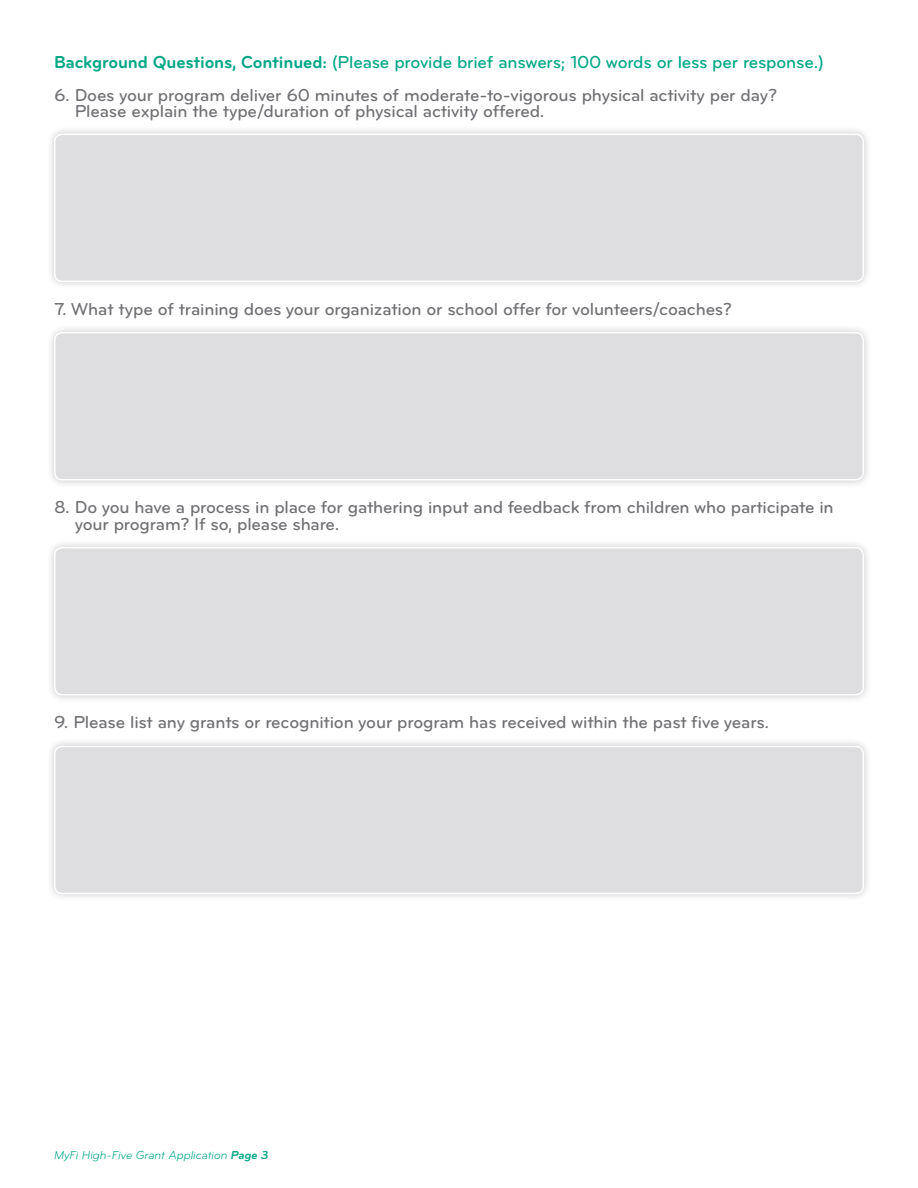
<style>
.page{position:relative;width:918px;height:1188px;background:#fff}
.page>*{position:absolute;margin:0;border:0;box-sizing:border-box;transform-origin:0 0}
.t1{font:500 18px/16.5px "Bryant Pro";letter-spacing:-.01em;color:#717074}
.t2{font:500 18px "Bryant Pro";letter-spacing:-.01em;color:#00a786}
.t3{font:italic 12px "Bryant Pro";letter-spacing:-.01em;color:#00a786}
.s1{font-weight:700}
</style>
<div class="page">
<div style="left:46px;top:125px;width:826px;height:165px;background:#231f20;opacity:.25"></div>
<div style="left:55px;top:134px;width:808px;height:147px;background:#dedee1;border-radius:8px"></div>
<div style="left:54px;top:134px;width:810px;height:148px;border:2px solid #fff;border-radius:8px"></div>
<div style="left:46px;top:324px;width:826px;height:164px;background:#231f20;opacity:.25"></div>
<div style="left:55px;top:333px;width:808px;height:147px;background:#dedee1;border-radius:8px"></div>
<div style="left:54px;top:332px;width:810px;height:148px;border:2px solid #fff;border-radius:8px"></div>
<div style="left:46px;top:539px;width:826px;height:164px;background:#231f20;opacity:.25"></div>
<div style="left:55px;top:548px;width:808px;height:147px;background:#dedee1;border-radius:8px"></div>
<div style="left:54px;top:547px;width:810px;height:149px;border:2px solid #fff;border-radius:8px"></div>
<div style="left:46px;top:737px;width:826px;height:165px;background:#231f20;opacity:.25"></div>
<div style="left:55px;top:746px;width:808px;height:147px;background:#dedee1;border-radius:8px"></div>
<div style="left:54px;top:746px;width:810px;height:148px;border:2px solid #fff;border-radius:8px"></div>
<p class="t2" style="left:54px;top:52px;width:772px"><span class="s1">Background Questions, Continued:</span> (Please provide brief answers; 100 words or less per response.)</p>
<p class="t1" style="left:75px;top:87px;width:704px;text-indent:-21px">6. Does your program deliver 60 minutes of moderate-to-vigorous physical activity per day?<br>Please explain the type/duration of physical activity offered.</p>
<p class="t1" style="left:54px;top:301px;width:679px">7. What type of training does your organization or school offer for volunteers/coaches?</p>
<p class="t1" style="left:75px;top:499px;width:760px;text-indent:-21px">8. Do you have a process in place for gathering input and feedback from children who participate in your program? If so, please share.</p>
<p class="t1" style="left:54px;top:714px;width:717px">9. Please list any grants or recognition your program has received within the past five years.</p>
<p class="t3" style="left:54px;top:1148px;width:216px">MyFi High-Five Grant Application <span class="s1">Page 3</span></p>
</div>
